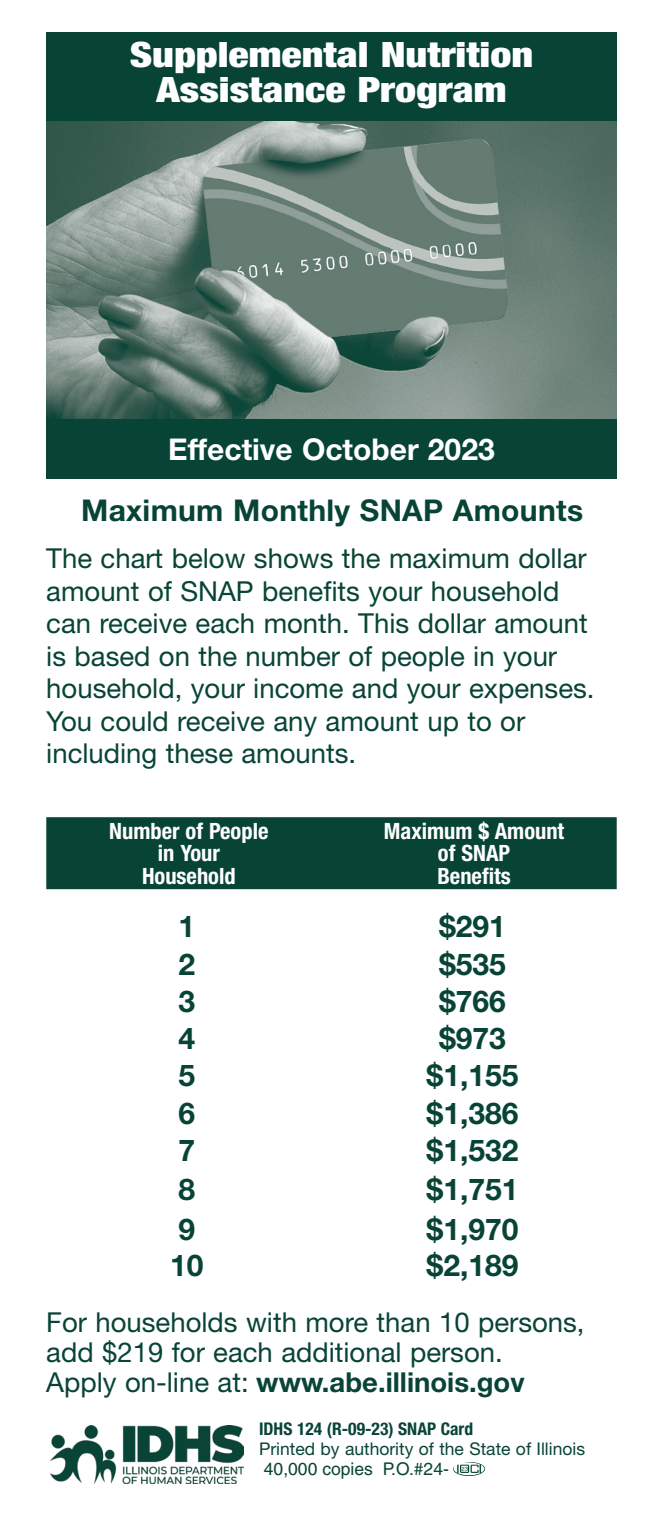
<style>
.page{position:relative;width:663px;height:1530px;background:#fff}
.page>*{position:absolute;margin:0;border:0;box-sizing:border-box;transform-origin:0 0}
.t1{font:900 condensed 35px/35px "Helvetica Neue LT Std";color:#fff;text-align:center;scale:1.2 1}
.t2{font:700 30px "Helvetica Neue LT Std";letter-spacing:.005em;color:#084436}
.t3{font:700 30px "Helvetica Neue LT Std";color:#fff}
.t4{font:27.5px/32.5px "Helvetica Neue LT Std";color:#084436}
.t5{font:700 condensed 22.5px/22.5px "Helvetica Neue LT Std";color:#fff;text-align:center}
.t6{font:17.5px "Helvetica Neue LT Std";color:#084436}
.t7{font:700 condensed 17.5px "Helvetica Neue LT Std";color:#084436}
.t8{font:17.5px "Helvetica LT Std";color:#084436}
.s1{font-weight:700}
</style>
<div class="page">
<div style="left:46px;top:419px;width:570px;height:60px;background:#084436"></div>
<img style="left:46px;top:121px;width:570px;height:298px">
<div style="left:46px;top:32px;width:570px;height:89px;background:#084436"></div>
<img style="left:50px;top:1425px;width:193px;height:59px">
<img style="left:453px;top:1463px;width:31px;height:12px">
<div style="left:46px;top:817px;width:570px;height:72px;background:#084436"></div>
<p class="t1" style="left:130px;top:37px;width:338px">Supplemental Nutrition<br>Assistance Program</p>
<p class="t3" style="left:168px;top:430px;width:328px">Effective October 2023</p>
<p class="t2" style="left:81px;top:491px;width:503px">Maximum Monthly SNAP Amounts</p>
<p class="t4" style="left:46px;top:542px;width:549px">The chart below shows the maximum dollar amount of SNAP benefits your household can receive each month. This dollar amount is based on the number of people in your household, your income and your expenses.<br>You could receive any amount up to or including these amounts.</p>
<p class="t5" style="left:109px;top:819px;width:161px">Number of People in Your<br>Household</p>
<p class="t5" style="left:384px;top:819px;width:182px">Maximum $ Amount of SNAP<br>Benefits</p>
<p class="t2" style="left:178px;top:908px;width:18px">1</p>
<p class="t2" style="left:439px;top:908px;width:68px">$291</p>
<p class="t2" style="left:178px;top:945px;width:18px">2</p>
<p class="t2" style="left:439px;top:945px;width:68px">$535</p>
<p class="t2" style="left:178px;top:983px;width:18px">3</p>
<p class="t2" style="left:439px;top:983px;width:68px">$766</p>
<p class="t2" style="left:178px;top:1020px;width:18px">4</p>
<p class="t2" style="left:439px;top:1020px;width:68px">$973</p>
<p class="t2" style="left:178px;top:1057px;width:18px">5</p>
<p class="t2" style="left:426px;top:1057px;width:93px">$1,155</p>
<p class="t2" style="left:178px;top:1094px;width:18px">6</p>
<p class="t2" style="left:426px;top:1094px;width:93px">$1,386</p>
<p class="t2" style="left:178px;top:1131px;width:18px">7</p>
<p class="t2" style="left:426px;top:1131px;width:93px">$1,532</p>
<p class="t2" style="left:178px;top:1171px;width:18px">8</p>
<p class="t2" style="left:426px;top:1171px;width:93px">$1,751</p>
<p class="t2" style="left:178px;top:1210px;width:18px">9</p>
<p class="t2" style="left:426px;top:1210px;width:93px">$1,970</p>
<p class="t2" style="left:170px;top:1247px;width:35px">10</p>
<p class="t2" style="left:426px;top:1247px;width:93px">$2,189</p>
<p class="t4" style="left:46px;top:1307px;width:539px;line-height:30px">For households with more than 10 persons, add $219 for each additional person.<br>Apply on-line at: <span class="s1">www.abe.illinois.gov</span></p>
<p class="t7" style="left:259px;top:1418px;width:216px">IDHS 124 (R-09-23) SNAP Card</p>
<p class="t6" style="left:259px;top:1438px;width:327px">Printed by authority of the State of Illinois</p>
<p class="t8" style="left:264px;top:1459px;width:186px">40,000 copies P.O.#24-</p>
</div>
